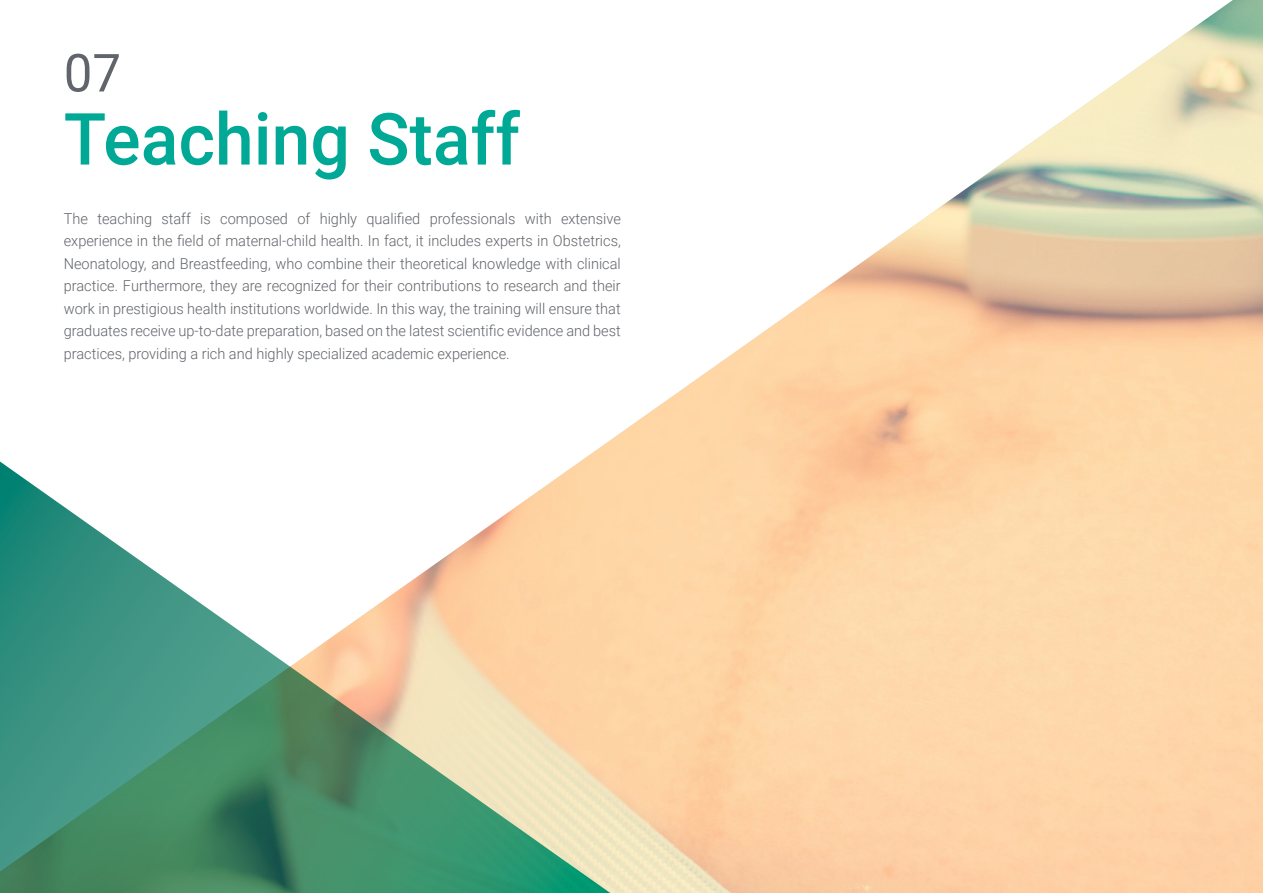
<style>
.page{position:relative;width:1263px;height:893px;background:#fff}
.page>*{position:absolute;margin:0;border:0;box-sizing:border-box;transform-origin:0 0}
.t1{font:500 72px "Roboto";color:#00a996}
.t2{font:52.5px "Roboto";color:#61646a}
.t3{font:300 15px/22.5px "Roboto";color:#61646a;text-align:justify}
</style>
<div class="page">
<img style="left:602px;top:0;width:661px;height:893px">
<svg style="left:0;top:446px;width:640px;height:447px"></svg>
<h2 class="t2" style="left:64px;top:36px;width:59px">07</h2>
<h1 class="t1" style="left:64px;top:89px;width:458px">Teaching Staff</h1>
<p class="t3" style="left:64px;top:207px;width:559px">The teaching staff is composed of highly qualified professionals with extensive experience in the field of maternal-child health. In fact, it includes experts in Obstetrics, Neonatology, and Breastfeeding, who combine their theoretical knowledge with clinical practice. Furthermore, they are recognized for their contributions to research and their work in prestigious health institutions worldwide. In this way, the training will ensure that graduates receive up-to-date preparation, based on the latest scientific evidence and best practices, providing a rich and highly specialized academic experience.</p>
</div>
